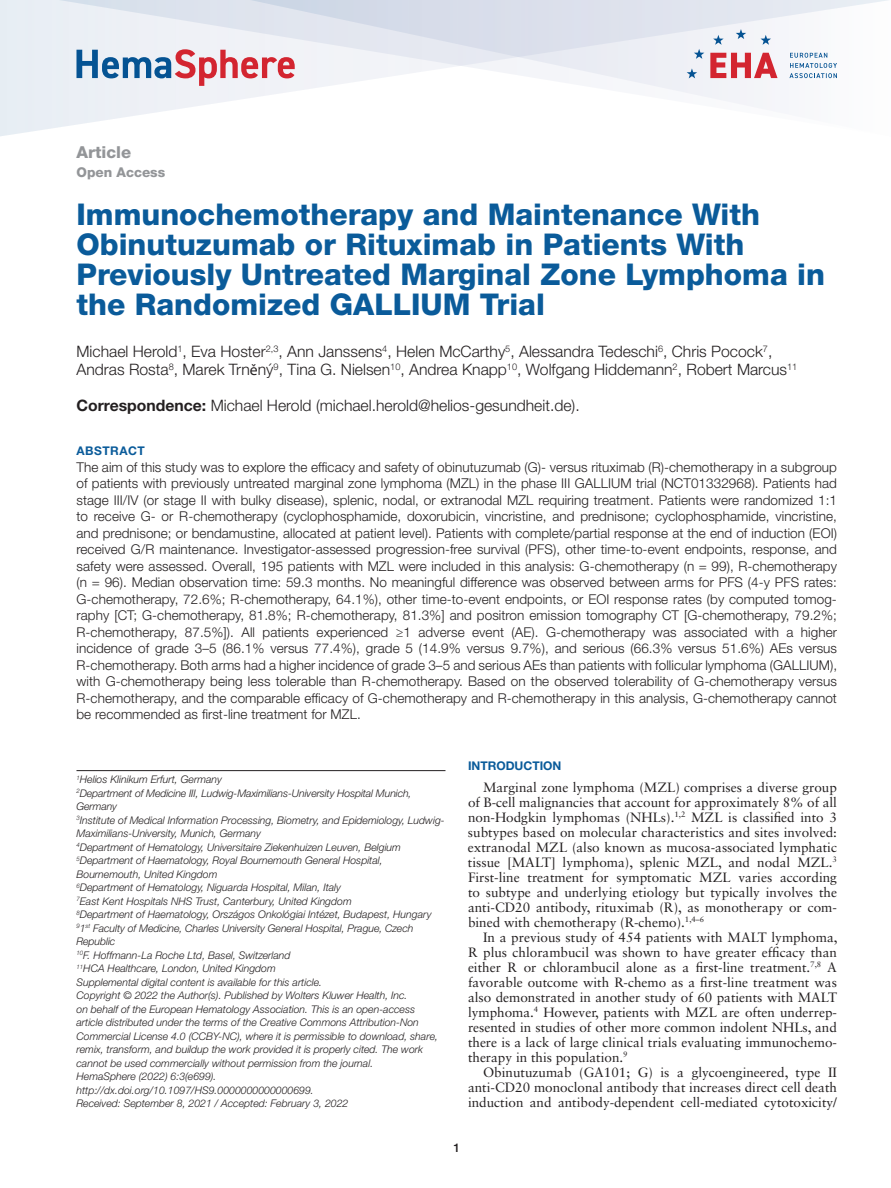
<style>
.page{position:relative;width:891px;height:1188px;background:#fff}
.page>*{position:absolute;margin:0;border:0;box-sizing:border-box;transform-origin:0 0}
.t1{font:800 30px/30px "Helvetica Neue LT Std";color:#0a5b9a}
.t2{font:800 16.5px "Helvetica Neue LT Std";color:#939598}
.t3{font:300 15.75px/18px "Helvetica Neue LT Std";color:#231f20}
.t4{font:300 13.5px/16.5px "Helvetica Neue LT Std";letter-spacing:.005em;color:#231f20;text-align:justify}
.t5{font:13.5px/15px "Sabon LT Std";color:#231f20;text-align:justify}
.t6{font:800 13.5px "Helvetica Neue LT Std";color:#939598}
.t7{font:700 12px "Helvetica Neue LT Std";color:#0a5b9a}
.t8{font:700 12px "Helvetica Neue LT Std";letter-spacing:.04em;color:#0a5b9a}
.t9{font:500 12px "Helvetica Neue LT Std";color:#231f20}
.t10{font:italic 300 10.5px/13.5px "Helvetica Neue LT Std";color:#231f20}
.s1{font-family:"Myriad Pro";font-weight:400}
.s2{font-weight:700}
</style>
<div class="page">
<div style="left:1px;top:0;width:58px;height:136px;background:#e8eef4"></div>
<svg style="left:59px;top:0;width:829px;height:127px"></svg>
<svg style="left:0;top:0;width:1px;height:136px"></svg>
<svg style="left:710px;top:53px;width:68px;height:25px"></svg>
<svg style="left:789px;top:53px;width:48px;height:25px"></svg>
<svg style="left:761px;top:35px;width:10px;height:10px"></svg>
<svg style="left:713px;top:35px;width:11px;height:10px"></svg>
<svg style="left:736px;top:29px;width:10px;height:10px"></svg>
<svg style="left:694px;top:49px;width:10px;height:10px"></svg>
<svg style="left:687px;top:68px;width:10px;height:10px"></svg>
<svg style="left:76px;top:49px;width:219px;height:37px"></svg>
<hr style="left:76px;top:770px;width:370px;height:1px;background:#231f20">
<p class="t2" style="left:76px;top:142px;width:56px">Article</p>
<p class="t6" style="left:76px;top:164px;width:90px">Open Access</p>
<h1 class="t1" style="left:76px;top:199px;width:750px">Immunochemotherapy and Maintenance With Obinutuzumab or Rituximab in Patients With Previously Untreated Marginal Zone Lymphoma in the Randomized GALLIUM Trial</h1>
<p class="t3" style="left:76px;top:342px;width:722px">Michael Herold<sup>1</sup>, Eva Hoster<sup>2,3</sup>, Ann Janssens<sup>4</sup>, Helen McCarthy<sup>5</sup>, Alessandra Tedeschi<sup>6</sup>, Chris Pocock<sup>7</sup>,<br>Andras Rosta<sup>8</sup>, Marek Trn<span class="s1">ě</span>ný<sup>9</sup>, Tina G. Nielsen<sup>10</sup>, Andrea Knapp<sup>10</sup>, Wolfgang Hiddemann<sup>2</sup>, Robert Marcus<sup>11</sup></p>
<p class="t3" style="left:76px;top:396px;width:505px"><span class="s2">Correspondence:</span> Michael Herold (michael.herold@helios-gesundheit.de).</p>
<p class="t8" style="left:76px;top:444px;width:70px">ABSTRACT</p>
<p class="t4" style="left:76px;top:459px;width:762px">The aim of this study was to explore the efficacy and safety of obinutuzumab (G)- versus rituximab (R)-chemotherapy in a subgroup of patients with previously untreated marginal zone lymphoma (MZL) in the phase III GALLIUM trial (NCT01332968). Patients had stage III/IV (or stage II with bulky disease), splenic, nodal, or extranodal MZL requiring treatment. Patients were randomized 1:1 to receive G- or R-chemotherapy (cyclophosphamide, doxorubicin, vincristine, and prednisone; cyclophosphamide, vincristine, and prednisone; or bendamustine, allocated at patient level). Patients with complete/partial response at the end of induction (EOI) received G/R maintenance. Investigator-assessed progression-free survival (PFS), other time-to-event endpoints, response, and safety were assessed. Overall, 195 patients with MZL were included in this analysis: G-chemotherapy (n = 99), R-chemotherapy (n = 96). Median observation time: 59.3 months. No meaningful difference was observed between arms for PFS (4-y PFS rates:<br>G-chemotherapy, 72.6%; R-chemotherapy, 64.1%), other time-to-event endpoints, or EOI response rates (by computed tomog&shy;raphy [CT; G-chemotherapy, 81.8%; R-chemotherapy, 81.3%] and positron emission tomography CT [G-chemotherapy, 79.2%; R-chemotherapy, 87.5%]). All patients experienced ≥1 adverse event (AE). G-chemotherapy was associated with a higher incidence of grade 3–5 (86.1% versus 77.4%), grade 5 (14.9% versus 9.7%), and serious (66.3% versus 51.6%) AEs versus R-chemotherapy. Both arms had a higher incidence of grade 3–5 and serious AEs than patients with follicular lymphoma (GALLIUM), with G-chemotherapy being less tolerable than R-chemotherapy. Based on the observed tolerability of G-chemotherapy versus R-chemotherapy, and the comparable efficacy of G-chemotherapy and R-chemotherapy in this analysis, G-chemotherapy cannot be recommended as first-line treatment for MZL.</p>
<p class="t10" style="left:76px;top:772px;width:370px"><sup>1</sup>Helios Klinikum Erfurt, Germany<br><sup>2</sup>Department of Medicine III, Ludwig-Maximilians-University Hospital Munich, Germany<br><sup>3</sup>Institute of Medical Information Processing, Biometry, and Epidemiology, Ludwig-Maximilians-University, Munich, Germany<br><sup>4</sup>Department of Hematology, Universitaire Ziekenhuizen Leuven, Belgium <sup>5</sup>Department of Haematology, Royal Bournemouth General Hospital, Bournemouth, United Kingdom<br><sup>6</sup>Department of Hematology, Niguarda Hospital, Milan, Italy<br><sup>7</sup>East Kent Hospitals NHS Trust, Canterbury, United Kingdom<br><sup>8</sup>Department of Haematology, Országos Onkológiai Intézet, Budapest, Hungary <sup>9</sup>1<sup>st</sup> Faculty of Medicine, Charles University General Hospital, Prague, Czech Republic<br><sup>10</sup>F. Hoffmann-La Roche Ltd, Basel, Switzerland<br><sup>11</sup>HCA Healthcare, London, United Kingdom<br>Supplemental digital content is available for this article.<br>Copyright © 2022 the Author(s). Published by Wolters Kluwer Health, Inc.<br>on behalf of the European Hematology Association. This is an open-access<br>article distributed under the terms of the Creative Commons Attribution-Non Commercial License 4.0 (CCBY-NC), where it is permissible to download, share, remix, transform, and buildup the work provided it is properly cited. The work cannot be used commercially without permission from the journal.<br>HemaSphere (2022) 6:3(e699). http://dx.doi.org/10.1097/HS9.0000000000000699.<br>Received: September 8, 2021 / Accepted: February 3, 2022</p>
<p class="t7" style="left:468px;top:759px;width:95px">INTRODUCTION</p>
<p class="t5" style="left:468px;top:779px;width:371px;text-indent:15px">Marginal zone lymphoma (MZL) comprises a diverse group of B-cell malignancies that account for approximately 8% of all non-Hodgkin lymphomas (NHLs).<sup>1,2</sup> MZL is classified into 3 subtypes based on molecular characteristics and sites involved: extranodal MZL (also known as mucosa-associated lymphatic tissue [MALT] lymphoma), splenic MZL, and nodal MZL.<sup>3<br></sup>First-line treatment for symptomatic MZL varies according to subtype and underlying etiology but typically involves the anti-CD20 antibody, rituximab (R), as monotherapy or com&shy;bined with chemotherapy (R-chemo).<sup>1,4–6</sup></p>
<p class="t5" style="left:468px;top:929px;width:371px;text-indent:15px">In a previous study of 454 patients with MALT lymphoma, R plus chlorambucil was shown to have greater efficacy than either R or chlorambucil alone as a first-line treatment.<sup>7,8</sup> A favorable outcome with R-chemo as a first-line treatment was also demonstrated in another study of 60 patients with MALT lymphoma.<sup>4</sup> However, patients with MZL are often underrep&shy;resented in studies of other more common indolent NHLs, and there is a lack of large clinical trials evaluating immunochemo&shy;therapy in this population.<sup>9</sup></p>
<p class="t5" style="left:468px;top:1064px;width:371px;text-indent:15px">Obinutuzumab (GA101; G) is a glycoengineered, type II anti-CD20 monoclonal antibody that increases direct cell death induction and antibody-dependent cell-mediated cytotoxicity/</p>
<p class="t9" style="left:453px;top:1140px;width:8px">1</p>
</div>
